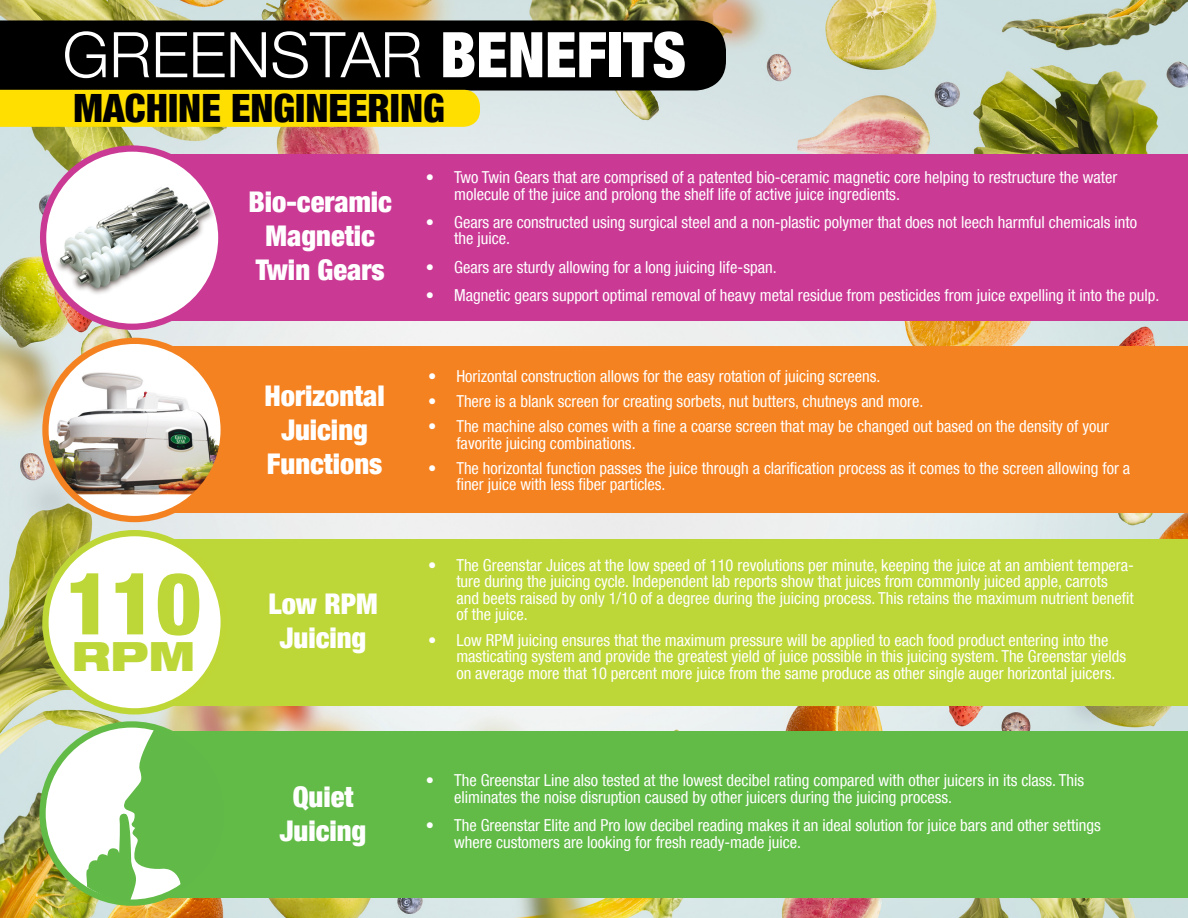
<style>
.page{position:relative;width:1188px;height:918px;background:#fff}
.page>*{position:absolute;margin:0;border:0;box-sizing:border-box;transform-origin:0 0}
.t1{font:900 condensed 86.25px "Helvetica Neue LT Com";color:#bed738}
.t2{font:300 63px "Helvetica Neue LT Com";color:#fff}
.t3{font:900 expanded 40.2px "Helvetica Neue LT Com";color:#bed738}
.t4{font:900 condensed 39px "Helvetica Neue LT Com";color:#000}
.t5{font:900 condensed 28.5px/34.2px "Helvetica Neue LT Com";color:#fff;text-align:center}
.t6{font:condensed 16.5px/16.5px "Helvetica Neue LT Com";color:#fff}
.s1{font-weight:900;font-stretch:condensed}
</style>
<div class="page">
<img style="left:0;top:0;width:1188px;height:918px">
<div style="left:136px;top:154px;width:1052px;height:167px;background:#ca3a95"></div>
<div style="left:136px;top:347px;width:1052px;height:166px;background:#f58220"></div>
<div style="left:136px;top:539px;width:1052px;height:167px;background:#bed738"></div>
<div style="left:136px;top:731px;width:1052px;height:167px;background:#62bb47"></div>
<svg style="left:43px;top:149px;width:178px;height:178px"></svg>
<img style="left:50px;top:177px;width:167px;height:122px">
<div style="left:40px;top:145px;width:184px;height:185px;border:6px solid #ca3a95;border-radius:50%"></div>
<svg style="left:45px;top:341px;width:179px;height:178px"></svg>
<img style="left:45px;top:362px;width:175px;height:132px">
<div style="left:42px;top:338px;width:185px;height:184px;border:6px solid #f58220;border-radius:50%"></div>
<div style="left:45px;top:533px;width:179px;height:178px;background:#fff;border-radius:50%"></div>
<div style="left:42px;top:530px;width:185px;height:184px;border:6px solid #bed736;border-radius:50%"></div>
<div style="left:43px;top:724px;width:178px;height:179px;background:#fff;border-radius:50%"></div>
<div style="left:39px;top:721px;width:185px;height:185px;border:6px solid #62bb47;border-radius:50%"></div>
<div style="left:0;top:20px;width:726px;height:71px;background:#000"></div>
<div style="left:0;top:90px;width:480px;height:37px;background:#fedf00"></div>
<svg style="left:86px;top:728px;width:138px;height:173px"></svg>
<h2 class="t2" style="left:63px;top:16px;width:625px">GREENSTAR <span class="s1">BENEFITS</span></h2>
<h3 class="t4" style="left:74px;top:85px;width:373px">MACHINE ENGINEERING</h3>
<h1 class="t1" style="left:66px;top:552px;width:136px">110</h1>
<h3 class="t3" style="left:72px;top:631px;width:125px">RPM</h3>
<h3 class="t5" style="left:249px;top:185px;width:145px">Bio-ceramic<br>Magnetic<br>Twin Gears</h3>
<h3 class="t5" style="left:265px;top:378px;width:122px">Horizontal<br>Juicing<br>Functions</h3>
<h3 class="t5" style="left:269px;top:586px;width:111px">Low RPM<br>Juicing</h3>
<p class="t6" style="left:454px;top:169px;width:665px;text-indent:-28px">• Two Twin Gears that are comprised of a patented bio-ceramic magnetic core helping to restructure the water molecule of the juice and prolong the shelf life of active juice ingredients.</p>
<p class="t6" style="left:454px;top:214px;width:684px;text-indent:-28px">• Gears are constructed using surgical steel and a non-plastic polymer that does not leech harmful chemicals into the juice.</p>
<p class="t6" style="left:426px;top:258px;width:352px">• Gears are sturdy allowing for a long juicing life-span.</p>
<p class="t6" style="left:426px;top:287px;width:735px">• Magnetic gears support optimal removal of heavy metal residue from pesticides from juice expelling it into the pulp.</p>
<p class="t6" style="left:428px;top:368px;width:454px">• Horizontal construction allows for the easy rotation of juicing screens.</p>
<p class="t6" style="left:428px;top:393px;width:497px">• There is a blank screen for creating sorbets, nut butters, chutneys and more.</p>
<p class="t6" style="left:456px;top:418px;width:654px;text-indent:-28px">• The machine also comes with a fine a coarse screen that may be changed out based on the density of your favorite juicing combinations.</p>
<p class="t6" style="left:456px;top:459px;width:675px;text-indent:-28px">• The horizontal function passes the juice through a clarification process as it comes to the screen allowing for a finer juice with less fiber particles.</p>
<p class="t6" style="left:456px;top:557px;width:679px;text-indent:-28px">• The Greenstar Juices at the low speed of 110 revolutions per minute, keeping the juice at an ambient tempera&shy;ture during the juicing cycle. Independent lab reports show that juices from commonly juiced apple, carrots and beets raised by only 1/10 of a degree during the juicing process. This retains the maximum nutrient benefit of the juice.</p>
<p class="t6" style="left:456px;top:632px;width:671px;text-indent:-28px">• Low RPM juicing ensures that the maximum pressure will be applied to each food product entering into the masticating system and provide the greatest yield of juice possible in this juicing system. The Greenstar yields on average more that 10 percent more juice from the same produce as other single auger horizontal juicers.</p>
<h3 class="t5" style="left:280px;top:779px;width:88px">Quiet<br>Juicing</h3>
<p class="t6" style="left:454px;top:772px;width:632px;text-indent:-28px">• The Greenstar Line also tested at the lowest decibel rating compared with other juicers in its class. This eliminates the noise disruption caused by other juicers during the juicing process.</p>
<p class="t6" style="left:454px;top:817px;width:648px;line-height:17px;text-indent:-28px">• The Greenstar Elite and Pro low decibel reading makes it an ideal solution for juice bars and other settings where customers are looking for fresh ready-made juice.</p>
</div>
